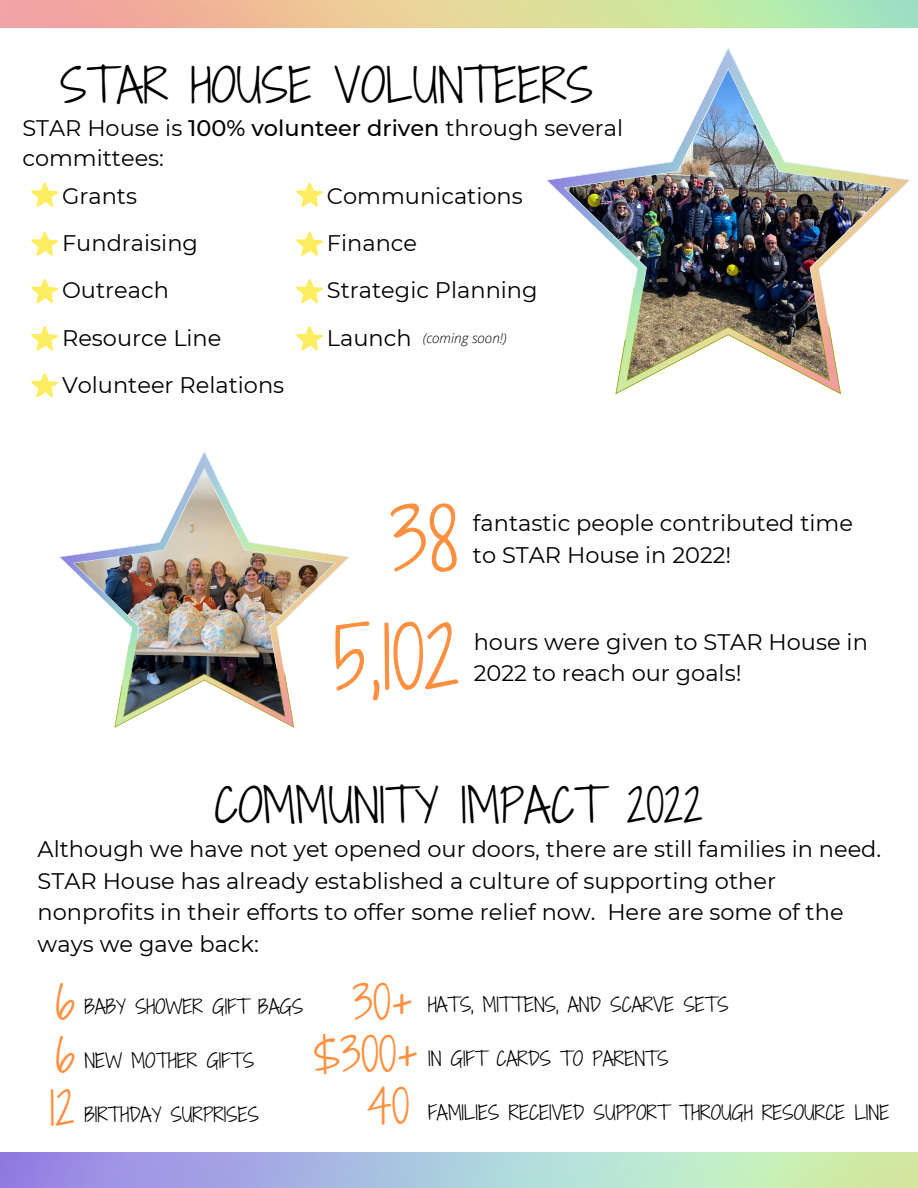
<style>
.page{position:relative;width:918px;height:1188px;background:#fff}
.page>*{position:absolute;margin:0;border:0;box-sizing:border-box;transform-origin:0 0}
.t1{font:82.5px "Shadows Into Light Two";color:#fe903f}
.t2{font:45px "Shadows Into Light Two";color:#000}
.t3{font:45px/52.9px "Shadows Into Light Two";color:#fe903f;text-align:justify}
.t4{font:22.5px/47.2px "Montserrat";color:#000}
.t5{font:18.9px "Shadows Into Light Two";color:#000}
.t6{font:italic 300 13.5px "Open Sans";color:#000}
.s1{font-weight:500}
.s2{font-family:"Montserrat";font-weight:400;font-style:normal;font-size:22.5px}
</style>
<div class="page">
<img style="left:546px;top:47px;width:364px;height:347px">
<img style="left:564px;top:68px;width:328px;height:313px">
<svg style="left:31px;top:182px;width:27px;height:25px"></svg>
<svg style="left:31px;top:231px;width:27px;height:25px"></svg>
<svg style="left:31px;top:279px;width:27px;height:24px"></svg>
<svg style="left:31px;top:326px;width:27px;height:25px"></svg>
<svg style="left:31px;top:373px;width:27px;height:25px"></svg>
<svg style="left:296px;top:182px;width:27px;height:25px"></svg>
<svg style="left:296px;top:231px;width:27px;height:25px"></svg>
<svg style="left:296px;top:279px;width:27px;height:24px"></svg>
<svg style="left:296px;top:326px;width:27px;height:25px"></svg>
<img style="left:59px;top:451px;width:290px;height:277px">
<img style="left:73px;top:468px;width:262px;height:249px">
<h2 class="t2" style="left:60px;top:53px;width:534px">STAR HOUSE VOLUNTEERS</h2>
<p class="t4" style="left:22px;top:112px;width:602px;line-height:30.3px">STAR House is <span class="s1">100% volunteer driven</span> through several committees:</p>
<p class="t4" style="left:62px;top:172px;width:224px">Grants<br>Fundraising<br>Outreach<br>Resource Line<br>Volunteer Relations</p>
<p class="t4" style="left:327px;top:172px;width:212px">Communications<br>Finance<br>Strategic Planning</p>
<p class="t6" style="left:327px;top:329px;width:181px"><span class="s2">Launch</span> (coming soon!)</p>
<h1 class="t1" style="left:390px;top:480px;width:69px">38</h1>
<p class="t4" style="left:473px;top:500px;width:382px">fantastic people contributed time</p>
<p class="t4" style="left:473px;top:531px;width:260px">to STAR House in 2022!</p>
<h1 class="t1" style="left:333px;top:598px;width:129px">5,102</h1>
<p class="t4" style="left:474px;top:618px;width:396px">hours were given to STAR House in</p>
<p class="t4" style="left:474px;top:650px;width:269px">2022 to reach our goals!</p>
<h2 class="t2" style="left:214px;top:773px;width:490px">COMMUNITY IMPACT 2022</h2>
<p class="t4" style="left:38px;top:833px;width:845px;line-height:31.5px">Although we have not yet opened our doors, there are still families in need.<br>STAR House has already established a culture of supporting other nonprofits in their efforts to offer some relief now. Here are some of the ways we gave back:</p>
<h2 class="t3" style="left:49px;top:976px;width:27px">6<br>6<br>12</h2>
<p class="t5" style="left:84px;top:993px;width:220px">BABY SHOWER GIFT BAGS</p>
<p class="t5" style="left:84px;top:1047px;width:171px">NEW MOTHER GIFTS</p>
<p class="t5" style="left:84px;top:1101px;width:176px">BIRTHDAY SURPRISES</p>
<h2 class="t3" style="left:353px;top:976px;width:63px">30+</h2>
<h2 class="t3" style="left:314px;top:1028px;width:107px">$300+</h2>
<h2 class="t3" style="left:367px;top:1080px;width:44px">40</h2>
<p class="t5" style="left:428px;top:991px;width:302px">HATS, MITTENS, AND SCARVE SETS</p>
<p class="t5" style="left:428px;top:1045px;width:242px">IN GIFT CARDS TO PARENTS</p>
<p class="t5" style="left:428px;top:1099px;width:463px">FAMILIES RECEIVED SUPPORT THROUGH RESOURCE LINE</p>
</div>
